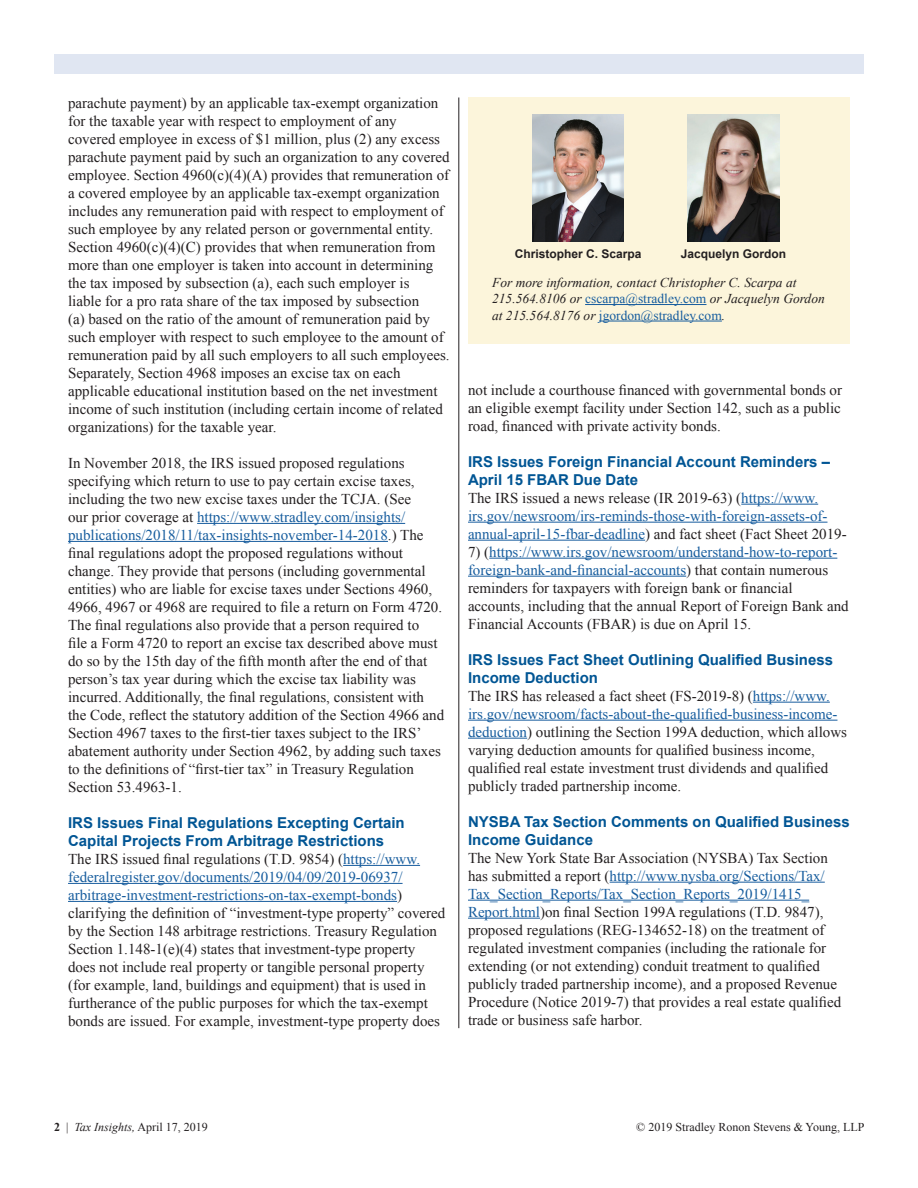
<style>
.page{position:relative;width:918px;height:1188px;background:#fff}
.page>*{position:absolute;margin:0;border:0;box-sizing:border-box;transform-origin:0 0}
.t1{font:15px/18px "Times New Roman";color:#231f20}
.t2{font:700 15px/18px "Arial";color:#005594}
.t3{font:15px/18px "Times New Roman";color:#175d9e}
.t4{font:italic 13.5px/16.5px "Times New Roman";color:#231f20}
.t5{font:12px "Times New Roman";color:#231f20}
.t6{font:700 12px "Arial";color:#231f20}
.s1{color:#175d9e}
.s2{font-style:normal;color:#175d9e}
.s3{color:#231f20}
.s4{font-weight:700}
.s5{font-style:italic}
</style>
<div class="page">
<div style="left:54px;top:54px;width:810px;height:19px;background:#e0e6f2"></div>
<hr style="left:197px;top:523px;width:208px;height:1px;background:#175d9e">
<hr style="left:68px;top:541px;width:320px;height:1px;background:#175d9e">
<hr style="left:343px;top:865px;width:77px;height:1px;background:#175d9e">
<hr style="left:68px;top:883px;width:335px;height:1px;background:#175d9e">
<hr style="left:68px;top:901px;width:329px;height:1px;background:#175d9e">
<hr style="left:741px;top:504px;width:77px;height:1px;background:#175d9e">
<hr style="left:468px;top:522px;width:360px;height:1px;background:#175d9e">
<hr style="left:468px;top:540px;width:177px;height:1px;background:#175d9e">
<hr style="left:489px;top:558px;width:348px;height:1px;background:#175d9e">
<hr style="left:468px;top:576px;width:218px;height:1px;background:#175d9e">
<hr style="left:753px;top:702px;width:77px;height:1px;background:#175d9e">
<hr style="left:468px;top:720px;width:369px;height:1px;background:#175d9e">
<hr style="left:468px;top:738px;width:59px;height:1px;background:#175d9e">
<hr style="left:610px;top:882px;width:215px;height:1px;background:#175d9e">
<hr style="left:468px;top:900px;width:341px;height:1px;background:#175d9e">
<hr style="left:468px;top:918px;width:72px;height:1px;background:#175d9e">
<hr style="left:459px;top:98px;width:1px;height:930px;background:#231f20">
<div style="left:468px;top:97px;width:382px;height:247px;background:#fcf5db"></div>
<hr style="left:585px;top:304px;width:121px;height:1px;background:#175d9e">
<hr style="left:599px;top:321px;width:123px;height:1px;background:#175d9e">
<img style="left:533px;top:114px;width:91px;height:127px">
<img style="left:687px;top:114px;width:93px;height:127px">
<p class="t1" style="left:68px;top:94px;width:383px">parachute payment) by an applicable tax-exempt organization for the taxable year with respect to employment of any<br>covered employee in excess of $1 million, plus (2) any excess parachute payment paid by such an organization to any covered employee. Section 4960(c)(4)(A) provides that remuneration of a covered employee by an applicable tax-exempt organization includes any remuneration paid with respect to employment of such employee by any related person or governmental entity.<br>Section 4960(c)(4)(C) provides that when remuneration from more than one employer is taken into account in determining the tax imposed by subsection (a), each such employer is<br>liable for a pro rata share of the tax imposed by subsection<br>(a) based on the ratio of the amount of remuneration paid by such employer with respect to such employee to the amount of remuneration paid by all such employers to all such employees.<br>Separately, Section 4968 imposes an excise tax on each applicable educational institution based on the net investment income of such institution (including certain income of related organizations) for the taxable year.</p>
<p class="t1" style="left:68px;top:454px;width:378px">In November 2018, the IRS issued proposed regulations specifying which return to use to pay certain excise taxes, including the two new excise taxes under the TCJA. (See<br>our prior coverage at <span class="s1">https://www.stradley.com/insights/ publications/2018/11/tax-insights-november-14-2018</span>.) The final regulations adopt the proposed regulations without change. They provide that persons (including governmental entities) who are liable for excise taxes under Sections 4960, 4966, 4967 or 4968 are required to file a return on Form 4720.<br>The final regulations also provide that a person required to<br>file a Form 4720 to report an excise tax described above must do so by the 15th day of the fifth month after the end of that person’s tax year during which the excise tax liability was incurred. Additionally, the final regulations, consistent with the Code, reflect the statutory addition of the Section 4966 and Section 4967 taxes to the first-tier taxes subject to the IRS’ abatement authority under Section 4962, by adding such taxes to the definitions of “first-tier tax” in Treasury Regulation Section 53.4963-1.</p>
<p class="t2" style="left:68px;top:814px;width:338px">IRS Issues Final Regulations Excepting Certain<br>Capital Projects From Arbitrage Restrictions</p>
<p class="t1" style="left:68px;top:850px;width:379px">The IRS issued final regulations (T.D. 9854) (<span class="s1">https://www. federalregister.gov/documents/2019/04/09/2019-06937/ arbitrage-investment-restrictions-on-tax-exempt-bonds</span>) clarifying the definition of “investment-type property” covered by the Section 148 arbitrage restrictions. Treasury Regulation Section 1.148-1(e)(4) states that investment-type property does not include real property or tangible personal property (for example, land, buildings and equipment) that is used in furtherance of the public purposes for which the tax-exempt bonds are issued. For example, investment-type property does</p>
<p class="t6" style="left:515px;top:246px;width:128px">Christopher C. Scarpa</p>
<p class="t6" style="left:681px;top:246px;width:107px">Jacquelyn Gordon</p>
<p class="t4" style="left:492px;top:273px;width:334px">For more information, contact Christopher C. Scarpa at<br>215.564.8106 or <span class="s2">cscarpa@stradley.com</span> or Jacquelyn Gordon at 215.564.8176 or <span class="s2">jgordon@stradley.com</span>.</p>
<p class="t1" style="left:468px;top:380px;width:376px;text-align:justify">not include a courthouse financed with governmental bonds or an eligible exempt facility under Section 142, such as a public road, financed with private activity bonds.</p>
<p class="t2" style="left:468px;top:453px;width:364px">IRS Issues Foreign Financial Account Reminders –<br>April 15 FBAR Due Date</p>
<p class="t3" style="left:468px;top:488px;width:380px"><span class="s3">The IRS issued a news release (IR 2019-63) (</span>https://www. irs.gov/newsroom/irs-reminds-those-with-foreign-assets-of&shy;annual-april-15-fbar-deadline<span class="s3">) and fact sheet (Fact Sheet 2019-</span></p>
<p class="t1" style="left:468px;top:542px;width:382px">7) (<span class="s1">https://www.irs.gov/newsroom/understand-how-to-report&shy;foreign-bank-and-financial-accounts</span>) that contain numerous reminders for taxpayers with foreign bank or financial accounts, including that the annual Report of Foreign Bank and Financial Accounts (FBAR) is due on April 15.</p>
<p class="t2" style="left:468px;top:651px;width:367px">IRS Issues Fact Sheet Outlining Qualified Business<br>Income Deduction</p>
<p class="t1" style="left:468px;top:686px;width:381px">The IRS has released a fact sheet (FS-2019-8) (<span class="s1">https://www. irs.gov/newsroom/facts-about-the-qualified-business-income&shy;deduction</span>) outlining the Section 199A deduction, which allows varying deduction amounts for qualified business income, qualified real estate investment trust dividends and qualified publicly traded partnership income.</p>
<p class="t2" style="left:468px;top:813px;width:383px">NYSBA Tax Section Comments on Qualified Business<br>Income Guidance</p>
<p class="t1" style="left:468px;top:848px;width:375px">The New York State Bar Association (NYSBA) Tax Section has submitted a report (<span class="s1">http://www.nysba.org/Sections/Tax/ Tax_Section_Reports/Tax_Section_Reports_2019/1415_ Report.html</span>)on final Section 199A regulations (T.D. 9847), proposed regulations (REG-134652-18) on the treatment of regulated investment companies (including the rationale for extending (or not extending) conduit treatment to qualified publicly traded partnership income), and a proposed Revenue Procedure (Notice 2019-7) that provides a real estate qualified trade or business safe harbor.</p>
<p class="t5" style="left:54px;top:1119px;width:155px"><span class="s4">2</span> | <span class="s5">Tax Insights,</span> April 17, 2019</p>
<p class="t5" style="left:636px;top:1119px;width:230px">© 2019 Stradley Ronon Stevens &amp; Young, LLP</p>
</div>
